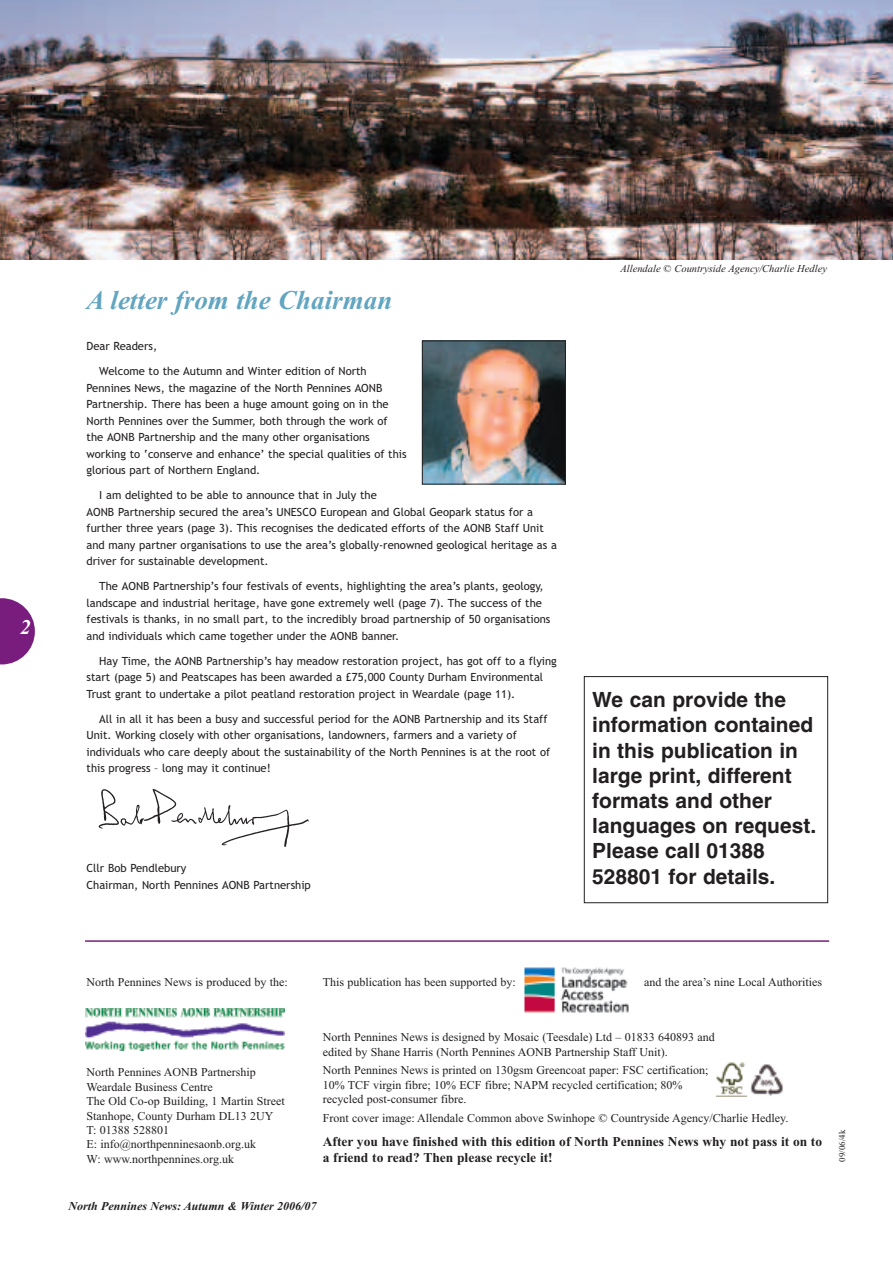
<style>
.page{position:relative;width:893px;height:1263px;background:#fff}
.page>*{position:absolute;margin:0;border:0;box-sizing:border-box;transform-origin:0 0}
.t1{font:italic 700 27px "Times New Roman";color:#62a5c0}
.t2{font:700 21px/25.2px "Helvetica";color:#231f20}
.t3{font:italic 700 21px "Times New Roman";color:#fff}
.t4{font:700 13.5px/16.2px "Times New Roman";color:#231f20}
.t5{font:12px/14.4px "Times New Roman";color:#231f20}
.t6{font:italic 700 12px "Times New Roman";color:#231f20}
.t7{font:11.25px/16.5px "Trebuchet MS";color:#231f20}
.t8{font:italic 10.5px "Times New Roman";color:#231f20}
.t9{font:9px "Times New Roman";color:#231f20}
</style>
<div class="page">
<img style="left:0;top:0;width:893px;height:260px">
<img style="left:424px;top:343px;width:140px;height:139px">
<div style="left:422px;top:341px;width:144px;height:143px;border:1px solid #231f20"></div>
<img style="left:524px;top:967px;width:105px;height:46px">
<img style="left:98px;top:788px;width:211px;height:59px">
<img style="left:85px;top:1008px;width:200px;height:42px">
<hr style="left:85px;top:940px;width:744px;height:2px;background:#781d7d">
<div style="left:584px;top:676px;width:244px;height:227px;border:1px solid #231f20"></div>
<svg style="left:0;top:598px;width:35px;height:66px"></svg>
<img style="left:716px;top:1062px;width:30px;height:35px">
<img style="left:750px;top:1064px;width:33px;height:32px">
<p class="t3" style="left:20px;top:615px;width:12px">2</p>
<p class="t1" style="left:87px;top:284px;width:307px">A letter from the Chairman</p>
<p class="t7" style="left:87px;top:338px;width:72px">Dear Readers,</p>
<p class="t7" style="left:87px;top:363px;width:322px;text-indent:13px">Welcome to the Autumn and Winter edition of North Pennines News, the magazine of the North Pennines AONB Partnership. There has been a huge amount going on in the North Pennines over the Summer, both through the work of the AONB Partnership and the many other organisations working to ‘conserve and enhance’ the special qualities of this glorious part of Northern England.</p>
<p class="t7" style="left:87px;top:487px;width:472px;text-indent:13px">I am delighted to be able to announce that in July the<br>AONB Partnership secured the area’s UNESCO European and Global Geopark status for a further three years (page 3). This recognises the dedicated efforts of the AONB Staff Unit and many partner organisations to use the area’s globally-renowned geological heritage as a driver for sustainable development.</p>
<p class="t7" style="left:87px;top:578px;width:465px;text-indent:13px">The AONB Partnership’s four festivals of events, highlighting the area’s plants, geology, landscape and industrial heritage, have gone extremely well (page 7). The success of the festivals is thanks, in no small part, to the incredibly broad partnership of 50 organisations and individuals which came together under the AONB banner.</p>
<p class="t7" style="left:87px;top:653px;width:472px;text-indent:13px">Hay Time, the AONB Partnership’s hay meadow restoration project, has got off to a flying start (page 5) and Peatscapes has been awarded a £75,000 County Durham Environmental<br>Trust grant to undertake a pilot peatland restoration project in Weardale (page 11).</p>
<p class="t7" style="left:87px;top:711px;width:465px;text-indent:13px">All in all it has been a busy and successful period for the AONB Partnership and its Staff Unit. Working closely with other organisations, landowners, farmers and a variety of individuals who care deeply about the sustainability of the North Pennines is at the root of this progress – long may it continue!</p>
<p class="t7" style="left:87px;top:860px;width:226px">Cllr Bob Pendlebury<br>Chairman, North Pennines AONB Partnership</p>
<p class="t8" style="left:620px;top:262px;width:208px">Allendale © Countryside Agency/Charlie Hedley</p>
<p class="t2" style="left:592px;top:689px;width:226px">We can provide the information contained in this publication in large print, different formats and other languages on request.<br>Please call 01388<br>528801 for details.</p>
<p class="t5" style="left:87px;top:975px;width:203px">North Pennines News is produced by the:</p>
<p class="t5" style="left:323px;top:975px;width:195px">This publication has been supported by:</p>
<p class="t5" style="left:644px;top:975px;width:179px">and the area’s nine Local Authorities</p>
<p class="t5" style="left:87px;top:1065px;width:200px">North Pennines AONB Partnership<br>Weardale Business Centre<br>The Old Co-op Building, 1 Martin Street<br>Stanhope, County Durham DL13 2UY<br>T: 01388 528801<br>E: info@northpenninesaonb.org.uk<br>W: www.northpennines.org.uk</p>
<p class="t5" style="left:323px;top:1030px;width:394px">North Pennines News is designed by Mosaic (Teesdale) Ltd – 01833 640893 and edited by Shane Harris (North Pennines AONB Partnership Staff Unit).</p>
<p class="t5" style="left:323px;top:1063px;width:387px">North Pennines News is printed on 130gsm Greencoat paper: FSC certification;<br>10% TCF virgin fibre; 10% ECF fibre; NAPM recycled certification; 80% recycled post-consumer fibre.</p>
<p class="t5" style="left:323px;top:1110px;width:467px">Front cover image: Allendale Common above Swinhope © Countryside Agency/Charlie Hedley.</p>
<p class="t4" style="left:323px;top:1133px;width:501px">After you have finished with this edition of North Pennines News why not pass it on to a friend to read? Then please recycle it!</p>
<p class="t6" style="left:68px;top:1199px;width:250px">North Pennines News: Autumn &amp; Winter 2006/07</p>
<p class="t9" style="left:837px;top:1162px;width:34px;rotate:-90deg">09/06/4k</p>
</div>
